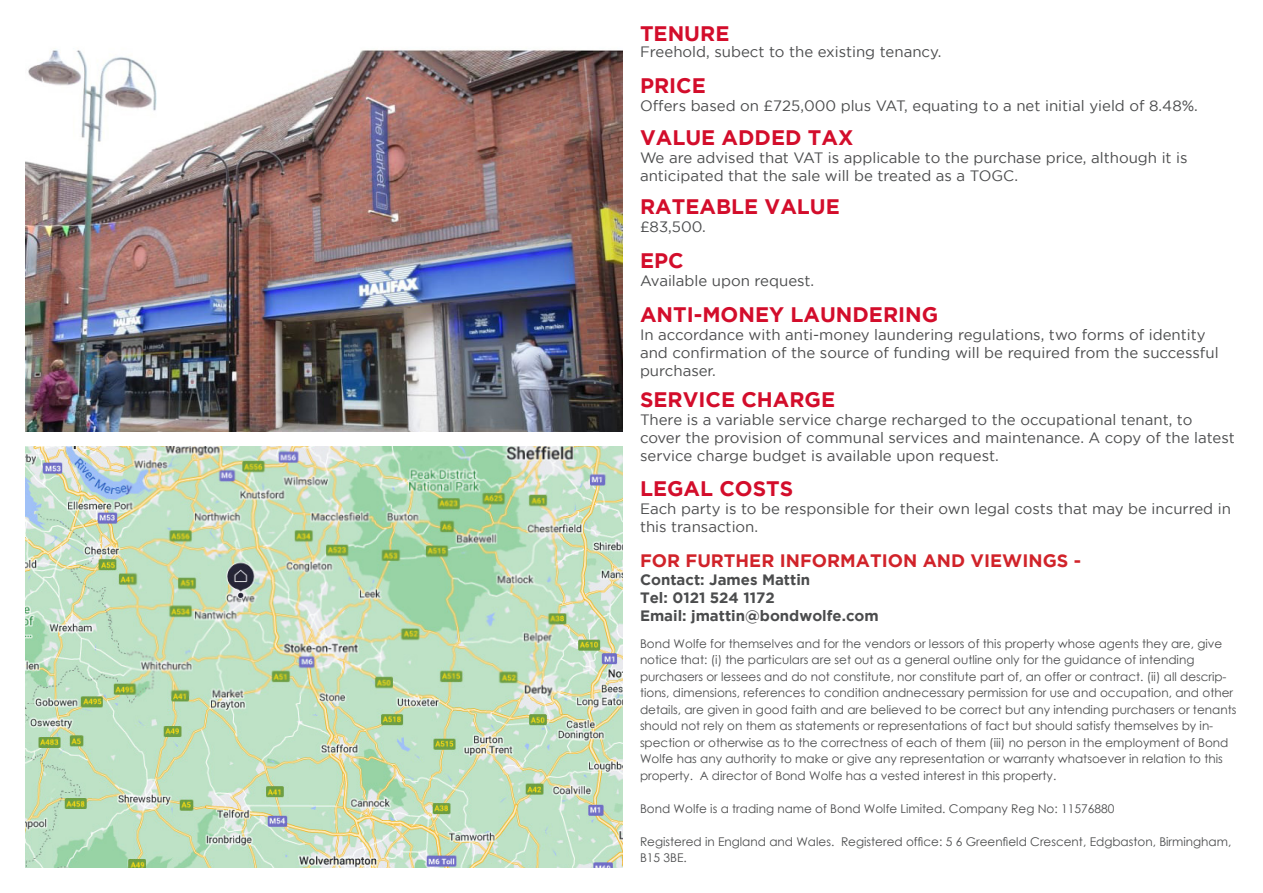
<style>
.page{position:relative;width:1263px;height:893px;background:#fff}
.page>*{position:absolute;margin:0;border:0;box-sizing:border-box;transform-origin:0 0}
.t1{font:700 21px "Gotham";color:#d30d2b}
.t2{font:700 18px "Gotham";color:#d1232a}
.t3{font:15px/18px "Gotham";color:#4b4c4d}
.t4{font:700 15px/18px "Gotham";color:#4b4c4d}
.t5{font:12px/16.5px "Century Gothic";color:#4b4c4d}
</style>
<div class="page">
<img style="left:26px;top:50px;width:597px;height:382px">
<img style="left:26px;top:446px;width:597px;height:421px">
<p class="t1" style="left:640px;top:21px;width:91px">TENURE</p>
<p class="t3" style="left:640px;top:43px;width:303px">Freehold, subect to the existing tenancy.</p>
<p class="t1" style="left:640px;top:74px;width:67px">PRICE</p>
<p class="t3" style="left:640px;top:97px;width:559px">Offers based on £725,000 plus VAT, equating to a net initial yield of 8.48%.</p>
<p class="t1" style="left:640px;top:126px;width:215px">VALUE ADDED TAX</p>
<p class="t3" style="left:640px;top:149px;width:549px">We are advised that VAT is applicable to the purchase price, although it is anticipated that the sale will be treated as a TOGC.</p>
<p class="t1" style="left:640px;top:195px;width:201px">RATEABLE VALUE</p>
<p class="t3" style="left:640px;top:218px;width:67px">£83,500.</p>
<p class="t1" style="left:640px;top:249px;width:45px">EPC</p>
<p class="t3" style="left:640px;top:272px;width:176px">Available upon request.</p>
<p class="t1" style="left:640px;top:303px;width:300px">ANTI-MONEY LAUNDERING</p>
<p class="t3" style="left:640px;top:326px;width:580px">In accordance with anti-money laundering regulations, two forms of identity and confirmation of the source of funding will be required from the successful purchaser.</p>
<p class="t1" style="left:640px;top:387px;width:197px">SERVICE CHARGE</p>
<p class="t3" style="left:640px;top:410px;width:596px">There is a variable service charge recharged to the occupational tenant, to cover the provision of communal services and maintenance. A copy of the latest service charge budget is available upon request.</p>
<p class="t1" style="left:640px;top:476px;width:155px">LEGAL COSTS</p>
<p class="t3" style="left:640px;top:499px;width:592px">Each party is to be responsible for their own legal costs that may be incurred in this transaction.</p>
<p class="t2" style="left:640px;top:551px;width:442px">FOR FURTHER INFORMATION AND VIEWINGS -</p>
<p class="t4" style="left:640px;top:571px;width:240px">Contact: James Mattin<br>Tel: 0121 524 1172<br>Email: jmattin@bondwolfe.com</p>
<p class="t5" style="left:640px;top:635px;width:598px">Bond Wolfe for themselves and for the vendors or lessors of this property whose agents they are, give notice that: (i) the particulars are set out as a general outline only for the guidance of intending purchasers or lessees and do not constitute, nor constitute part of, an offer or contract. (ii) all descrip&shy;tions, dimensions, references to condition andnecessary permission for use and occupation, and other details, are given in good faith and are believed to be correct but any intending purchasers or tenants should not rely on them as statements or representations of fact but should satisfy themselves by in&shy;spection or otherwise as to the correctness of each of them (iii) no person in the employment of Bond Wolfe has any authority to make or give any representation or warranty whatsoever in relation to this property. A director of Bond Wolfe has a vested interest in this property.</p>
<p class="t5" style="left:640px;top:800px;width:476px">Bond Wolfe is a trading name of Bond Wolfe Limited. Company Reg No: 11576880</p>
<p class="t5" style="left:640px;top:833px;width:593px">Registered in England and Wales. Registered office: 5 6 Greenfield Crescent, Edgbaston, Birmingham,<br>B15 3BE.</p>
</div>
